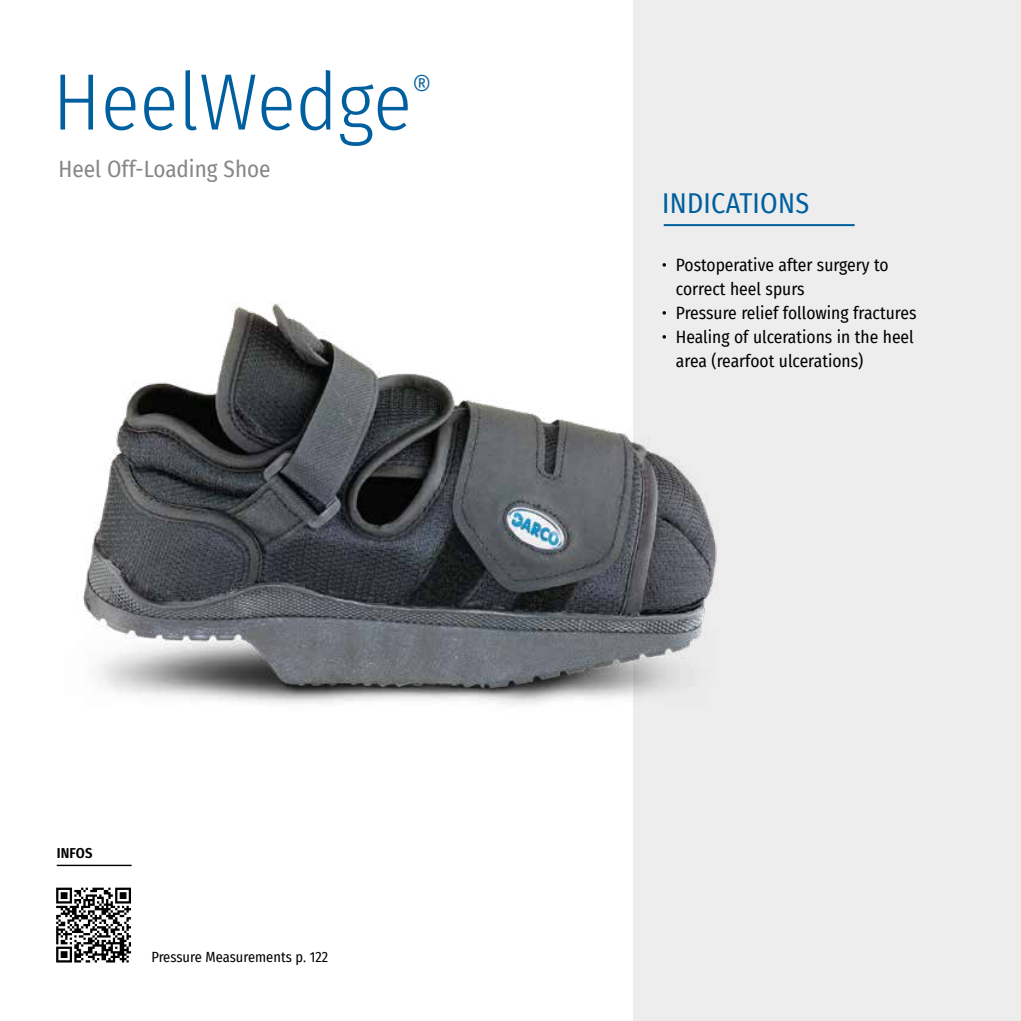
<style>
.page{position:relative;width:1021px;height:1021px;background:#fff}
.page>*{position:absolute;margin:0;border:0;box-sizing:border-box;transform-origin:0 0}
.Head_Produktname{font:300 80px "Fira Sans Condensed";color:#005f9f}
.Head_Produktname-2{font:300 35px "Fira Sans Condensed";color:#005f9f}
.Head_Indikationen_Linie{font:28px "Fira Sans Condensed";letter-spacing:.01em;color:#005f9f}
.Subline_Produktbeschreibung{font:23px "Fira Sans Condensed";color:#878787}
.t1{font:17.4px/24px "Fira Sans Condensed";color:#000}
.QR_Code_Copy{font:14.4px "Fira Sans Condensed";color:#000}
.t2{font:600 14.4px "Fira Sans Condensed";letter-spacing:.01em;color:#000}
</style>
<div class="page">
<div style="left:633px;top:0;width:387px;height:1020px;background:#ededed"></div>
<hr style="left:57px;top:864px;width:75px;height:2px;background:#000">
<hr style="left:663px;top:224px;width:191px;height:2px;background:#005f9f">
<img style="left:82px;top:302px;width:635px;height:404px">
<svg style="left:56px;top:962px;width:73px;height:1px"></svg>
<svg style="left:56px;top:887px;width:75px;height:75px"></svg>
<p class="Head_Produktname" style="left:53px;top:45px;width:361px">HeelWedge</p>
<p class="Head_Produktname-2" style="left:412px;top:63px;width:22px">®</p>
<p class="Subline_Produktbeschreibung" style="left:58px;top:151px;width:214px">Heel Off-Loading Shoe</p>
<p class="t2" style="left:57px;top:841px;width:37px">INFOS</p>
<p class="QR_Code_Copy" style="left:151px;top:946px;width:178px">Pressure Measurements p. 122</p>
<p class="Head_Indikationen_Linie" style="left:662px;top:182px;width:149px">INDICATIONS</p>
<p class="t1" style="left:676px;top:252px;width:214px;text-indent:-14px">• Postoperative after surgery to correct heel spurs</p>
<p class="t1" style="left:661px;top:300px;width:256px">• Pressure relief following fractures</p>
<p class="t1" style="left:676px;top:324px;width:239px;text-indent:-14px">• Healing of ulcerations in the heel area (rearfoot ulcerations)</p>
</div>
